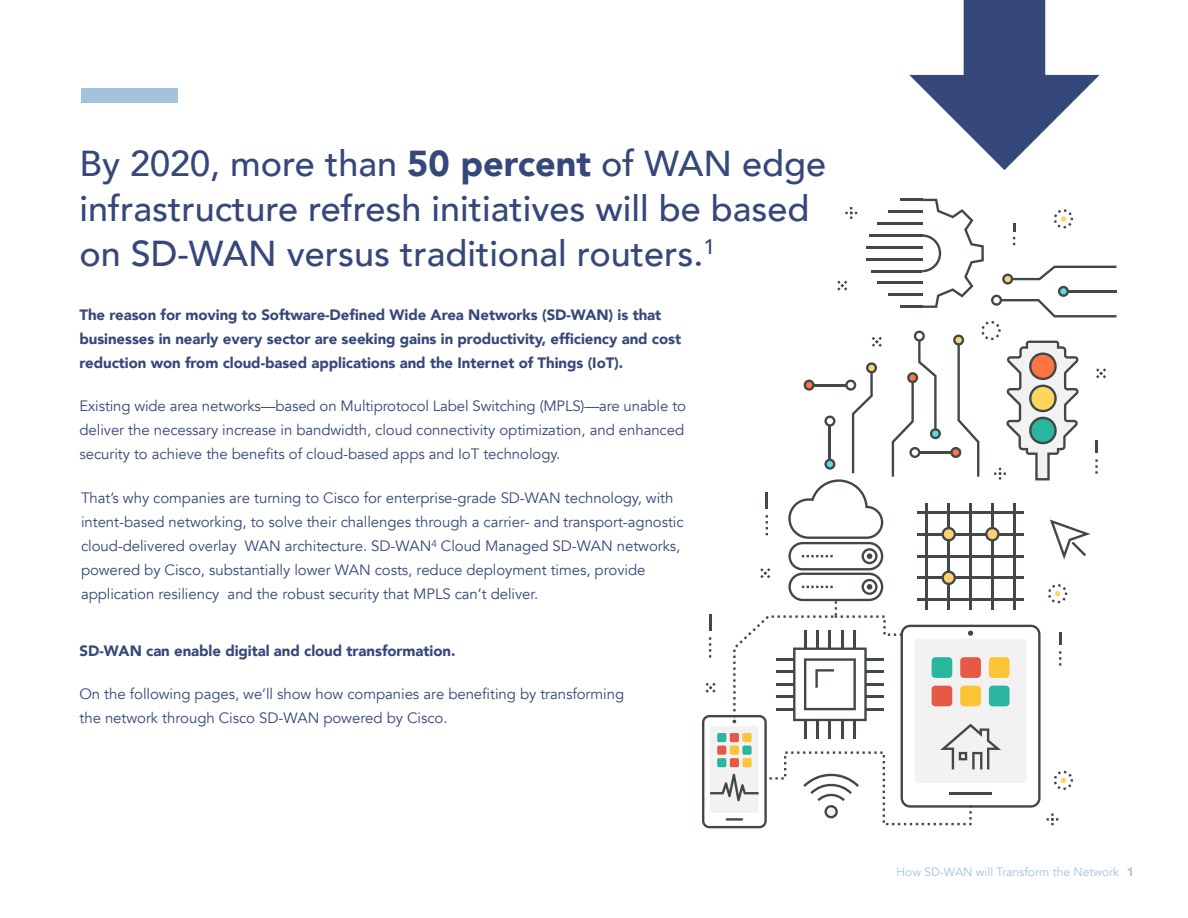
<style>
.page{position:relative;width:1188px;height:918px;background:#fff}
.page>*{position:absolute;margin:0;border:0;box-sizing:border-box;transform-origin:0 0}
.t1{font:500 36px/45px "Avenir";color:#36487a}
.t2{font:15px/24px "Avenir";letter-spacing:-.005em;color:#36487a}
.t3{font:900 15px/24px "Avenir";letter-spacing:-.005em;color:#36487a}
.t4{font:12px "Avenir";color:#a4c2df}
.s1{font-weight:900}
</style>
<div class="page">
<svg style="left:909px;top:0;width:191px;height:170px"></svg>
<svg style="left:702px;top:199px;width:414px;height:629px"></svg>
<div style="left:81px;top:88px;width:96px;height:14px;background:#a3c2de"></div>
<h1 class="t1" style="left:80px;top:139px;width:748px">By 2020, more than <span class="s1">50 percent</span> of WAN edge infrastructure refresh initiatives will be based on SD-WAN versus traditional routers.<sup>1</sup></h1>
<p class="t3" style="left:80px;top:302px;width:603px">The reason for moving to Software-Defined Wide Area Networks (SD-WAN) is that businesses in nearly every sector are seeking gains in productivity, efficiency and cost reduction won from cloud-based applications and the Internet of Things (IoT).</p>
<p class="t2" style="left:80px;top:394px;width:608px">Existing wide area networks—based on Multiprotocol Label Switching (MPLS)—are unable to deliver the necessary increase in bandwidth, cloud connectivity optimization, and enhanced security to achieve the benefits of cloud-based apps and IoT technology.</p>
<p class="t2" style="left:81px;top:486px;width:604px">That’s why companies are turning to Cisco for enterprise-grade SD-WAN technology, with intent-based networking, to solve their challenges through a carrier- and transport-agnostic cloud-delivered overlay WAN architecture. SD-WAN<sup>4</sup> Cloud Managed SD-WAN networks, powered by Cisco, substantially lower WAN costs, reduce deployment times, provide application resiliency and the robust security that MPLS can’t deliver.</p>
<p class="t3" style="left:80px;top:638px;width:377px">SD-WAN can enable digital and cloud transformation.</p>
<p class="t2" style="left:80px;top:682px;width:546px">On the following pages, we’ll show how companies are benefiting by transforming the network through Cisco SD-WAN powered by Cisco.</p>
<p class="t4" style="left:897px;top:865px;width:239px">How SD-WAN will Transform the Network <span class="s1">1</span></p>
</div>
